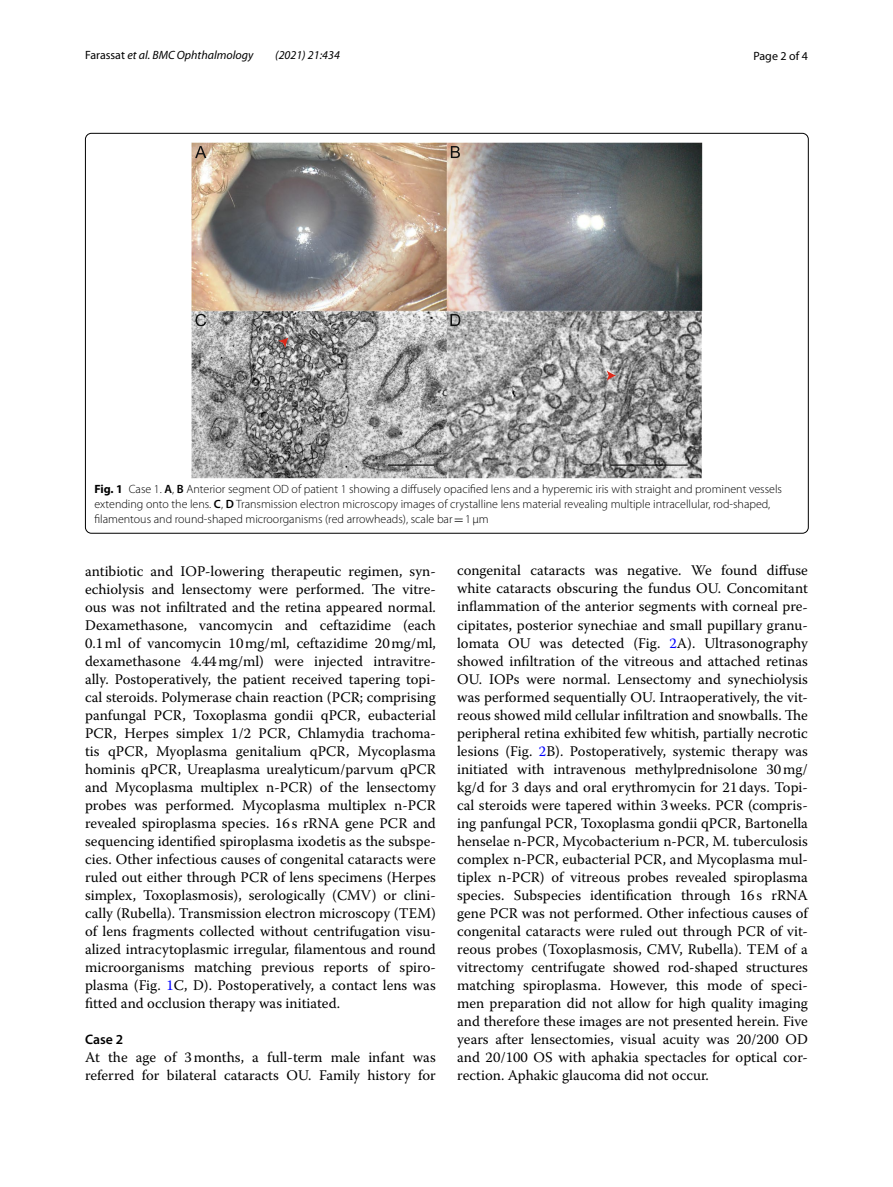
<style>
.page{position:relative;width:893px;height:1187px;background:#fff}
.page>*{position:absolute;margin:0;border:0;box-sizing:border-box;transform-origin:0 0}
.t1{font:14.7px/18px "Warnock Pro";color:#000;text-align:justify}
.t2{font:600 13.8px "Myriad Pro";color:#000}
.t3{font:300 12px/15px "Myriad Pro";color:#000}
.t4{font:italic 12px "Myriad Pro";color:#000}
.t5{font:12px "Myriad Pro";color:#000}
.s1{font-style:normal}
.s2{font-weight:700}
.s3{font-weight:600}
.s4{font-family:"MTSY";font-weight:400}
.s5{color:#00f}
</style>
<div class="page">
<img style="left:192px;top:142px;width:510px;height:336px">
<svg style="left:195px;top:146px;width:11px;height:12px"></svg>
<svg style="left:451px;top:146px;width:9px;height:12px"></svg>
<hr style="left:388px;top:464px;width:46px;height:1px;background:#000">
<hr style="left:611px;top:464px;width:77px;height:1px;background:#000">
<svg style="left:196px;top:314px;width:10px;height:12px"></svg>
<svg style="left:450px;top:314px;width:10px;height:12px"></svg>
<svg style="left:278px;top:337px;width:10px;height:11px"></svg>
<svg style="left:607px;top:370px;width:9px;height:10px"></svg>
<p class="t4" style="left:85px;top:48px;width:170px"><span class="s1">Farassat</span> et al. BMC Ophthalmology</p>
<p class="t4" style="left:275px;top:48px;width:66px">(2021) 21:434</p>
<p class="t5" style="left:753px;top:48px;width:56px">Page 2 of 4</p>
<p class="t3" style="left:94px;top:482px;width:689px"><span class="s2">Fig. 1</span> Case 1. <span class="s3">A</span>, <span class="s3">B</span> Anterior segment OD of patient 1 showing a diffusely opacified lens and a hyperemic iris with straight and prominent vessels extending onto the lens. <span class="s3">C</span>, <span class="s3">D</span> Transmission electron microscopy images of crystalline lens material revealing multiple intracellular, rod-shaped, filamentous and round-shaped microorganisms (red arrowheads), scale bar<span class="s4">=</span>1μm</p>
<p class="t1" style="left:85px;top:561px;width:352px">antibiotic and IOP-lowering therapeutic regimen, syn&shy;echiolysis and lensectomy were performed. The vitre&shy;ous was not infiltrated and the retina appeared normal.<br>Dexamethasone, vancomycin and ceftazidime (each 0.1ml of vancomycin 10mg/ml, ceftazidime 20mg/ml, dexamethasone 4.44mg/ml) were injected intravitre&shy;ally. Postoperatively, the patient received tapering topi&shy;cal steroids. Polymerase chain reaction (PCR; comprising panfungal PCR, Toxoplasma gondii qPCR, eubacterial PCR, Herpes simplex 1/2 PCR, Chlamydia trachoma&shy;tis qPCR, Myoplasma genitalium qPCR, Mycoplasma hominis qPCR, Ureaplasma urealyticum/parvum qPCR and Mycoplasma multiplex n-PCR) of the lensectomy probes was performed. Mycoplasma multiplex n-PCR revealed spiroplasma species. 16s rRNA gene PCR and sequencing identified spiroplasma ixodetis as the subspe&shy;cies. Other infectious causes of congenital cataracts were ruled out either through PCR of lens specimens (Herpes simplex, Toxoplasmosis), serologically (CMV) or clini&shy;cally (Rubella). Transmission electron microscopy (TEM) of lens fragments collected without centrifugation visu&shy;alized intracytoplasmic irregular, filamentous and round microorganisms matching previous reports of spiro&shy;plasma (Fig. <span class="s5">1</span>C, D). Postoperatively, a contact lens was fitted and occlusion therapy was initiated.</p>
<p class="t2" style="left:85px;top:1030px;width:40px">Case 2</p>
<p class="t1" style="left:85px;top:1047px;width:352px">At the age of 3months, a full-term male infant was referred for bilateral cataracts OU. Family history for</p>
<p class="t1" style="left:457px;top:561px;width:352px">congenital cataracts was negative. We found diffuse white cataracts obscuring the fundus OU. Concomitant inflammation of the anterior segments with corneal pre&shy;cipitates, posterior synechiae and small pupillary granu&shy;lomata OU was detected (Fig. <span class="s5">2</span>A). Ultrasonography showed infiltration of the vitreous and attached retinas OU. IOPs were normal. Lensectomy and synechiolysis was performed sequentially OU. Intraoperatively, the vit&shy;reous showed mild cellular infiltration and snowballs. The peripheral retina exhibited few whitish, partially necrotic lesions (Fig. <span class="s5">2</span>B). Postoperatively, systemic therapy was initiated with intravenous methylprednisolone 30mg/ kg/d for 3 days and oral erythromycin for 21days. Topi&shy;cal steroids were tapered within 3weeks. PCR (compris&shy;ing panfungal PCR, Toxoplasma gondii qPCR, Bartonella henselae n-PCR, Mycobacterium n-PCR, M. tuberculosis complex n-PCR, eubacterial PCR, and Mycoplasma mul&shy;tiplex n-PCR) of vitreous probes revealed spiroplasma species. Subspecies identification through 16s rRNA gene PCR was not performed. Other infectious causes of congenital cataracts were ruled out through PCR of vit&shy;reous probes (Toxoplasmosis, CMV, Rubella). TEM of a vitrectomy centrifugate showed rod-shaped structures matching spiroplasma. However, this mode of speci&shy;men preparation did not allow for high quality imaging and therefore these images are not presented herein. Five years after lensectomies, visual acuity was 20/200 OD and 20/100 OS with aphakia spectacles for optical cor&shy;rection. Aphakic glaucoma did not occur.</p>
</div>
